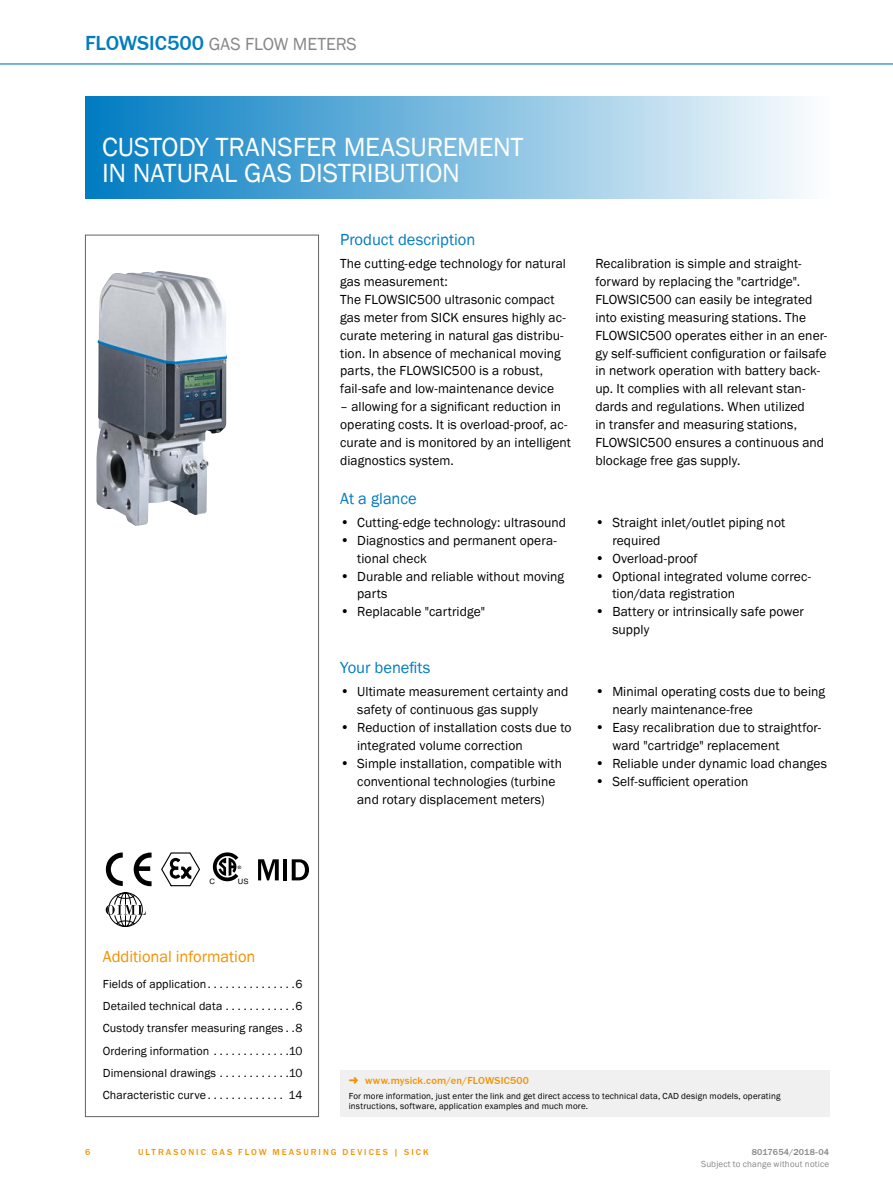
<style>
.page{position:relative;width:893px;height:1188px;background:#fff}
.page>*{position:absolute;margin:0;border:0;box-sizing:border-box;transform-origin:0 0}
.t1{font:27px/25.5px "SICK Franklin";letter-spacing:-.01em;color:#fff}
.t2{font:500 21px "SICK Franklin";color:#007cc2}
.t3{font:18px "SICK Franklin";color:#878787}
.t4{font:16.5px "SICK Franklin";color:#007cc2}
.t5{font:16.5px "SICK Franklin";letter-spacing:-.005em;color:#f39200}
.t6{font:13.5px/17.9px "SICK Franklin";letter-spacing:.005em;color:#000}
.t7{font:12px/22.2px "SICK Franklin";letter-spacing:.01em;color:#000;text-align:justify}
.t8{font:500 10.5px "SICK Franklin";letter-spacing:.02em;color:#f39200}
.t9{font:9px/10.5px "SICK Franklin";letter-spacing:.02em;color:#000}
.t10{font:500 9px "SICK Franklin";letter-spacing:.225em;color:#f39200}
.t11{font:9px "SICK Franklin";letter-spacing:.02em;color:#878787}
.t12{font:500 9px "SICK Franklin";letter-spacing:.025em;color:#878787}
.t13{font:7.35px "Helvetica";color:#000}
.t14{font:4.5px "Helvetica";color:#000}
.s1{font-weight:500;font-size:21px;color:#007cc2}
.s2{font-size:14.25px}
</style>
<div class="page">
<hr style="left:0;top:63px;width:893px;height:2px;background:#007cc2">
<div style="left:85px;top:97px;width:744px;height:102px;background:linear-gradient(to right,#007bc1,#fcfdfe)"></div>
<img style="left:96px;top:271px;width:131px;height:255px">
<svg style="left:106px;top:853px;width:46px;height:33px"></svg>
<svg style="left:161px;top:852px;width:39px;height:34px"></svg>
<svg style="left:213px;top:852px;width:25px;height:29px"></svg>
<svg style="left:258px;top:859px;width:21px;height:21px"></svg>
<hr style="left:283px;top:859px;width:4px;height:21px;background:#000">
<svg style="left:292px;top:859px;width:17px;height:21px"></svg>
<svg style="left:106px;top:893px;width:40px;height:34px"></svg>
<div style="left:85px;top:235px;width:234px;height:882px;border:1px solid #646363"></div>
<div style="left:340px;top:1070px;width:489px;height:47px;background:#f0f0f0"></div>
<h2 class="t2" style="left:85px;top:30px;width:13px">FLOWSIC</h2>
<h3 class="t3" style="left:167px;top:32px;width:90px"><span class="s1">500</span> Gas flow</h3>
<h3 class="t3" style="left:293px;top:32px;width:12px">meters</h3>
<h1 class="t1" style="left:102px;top:135px;width:423px">CUSTODY TRANSFER MEASUREMENT<br>IN NATURAL GAS DISTRIBUTION</h1>
<p class="t4" style="left:340px;top:229px;width:137px">Product description</p>
<p class="t6" style="left:340px;top:255px;width:227px">The cutting-edge technology for natural gas measurement:<br>The FLOWSIC500 ultrasonic compact gas meter from SICK ensures highly ac&shy;curate metering in natural gas distribu&shy;tion. In absence of mechanical moving parts, the FLOWSIC500 is a robust, fail-safe and low-maintenance device</p>
<p class="t6" style="left:340px;top:398px;width:232px">– allowing for a significant reduction in operating costs. It is overload-proof, ac&shy;curate and is monitored by an intelligent diagnostics system.</p>
<p class="t4" style="left:340px;top:488px;width:78px">At a glance</p>
<p class="t6" style="left:340px;top:514px;width:227px"><span class="s2">•</span> Cutting-edge technology: ultrasound</p>
<p class="t6" style="left:357px;top:532px;width:201px;text-indent:-17px"><span class="s2">•</span> Diagnostics and permanent opera&shy;tional check</p>
<p class="t6" style="left:357px;top:567px;width:209px;text-indent:-17px"><span class="s2">•</span> Durable and reliable without moving parts</p>
<p class="t6" style="left:340px;top:603px;width:146px"><span class="s2">•</span> Replacable "cartridge"</p>
<p class="t14" style="left:238px;top:864px;width:5px">®</p>
<p class="t13" style="left:210px;top:877px;width:7px">C</p>
<p class="t13" style="left:238px;top:877px;width:12px">US</p>
<p class="t4" style="left:340px;top:658px;width:92px">Your benefits</p>
<p class="t6" style="left:357px;top:683px;width:213px;text-indent:-17px"><span class="s2">•</span> Ultimate measurement certainty and safety of continuous gas supply</p>
<p class="t6" style="left:357px;top:719px;width:216px;text-indent:-17px"><span class="s2">•</span> Reduction of installation costs due to integrated volume correction</p>
<p class="t6" style="left:357px;top:755px;width:206px;text-indent:-17px"><span class="s2">•</span> Simple installation, compatible with conventional technologies (turbine and rotary displacement meters)</p>
<p class="t6" style="left:595px;top:255px;width:233px">Recalibration is simple and straight&shy;forward by replacing the "cartridge".<br>FLOWSIC500 can easily be integrated into existing measuring stations. The FLOWSIC500 operates either in an ener&shy;gy self-sufficient configuration or failsafe in network operation with battery back&shy;up. It complies with all relevant stan&shy;dards and regulations. When utilized<br>in transfer and measuring stations, FLOWSIC500 ensures a continuous and blockage free gas supply.</p>
<p class="t6" style="left:612px;top:514px;width:174px;text-indent:-17px"><span class="s2">•</span> Straight inlet/outlet piping not required</p>
<p class="t6" style="left:595px;top:549px;width:104px"><span class="s2">•</span> Overload-proof</p>
<p class="t6" style="left:612px;top:567px;width:200px;text-indent:-17px"><span class="s2">•</span> Optional integrated volume correc&shy;tion/data registration</p>
<p class="t6" style="left:612px;top:603px;width:193px;text-indent:-17px"><span class="s2">•</span> Battery or intrinsically safe power supply</p>
<p class="t6" style="left:612px;top:683px;width:214px;text-indent:-17px"><span class="s2">•</span> Minimal operating costs due to being nearly maintenance-free</p>
<p class="t6" style="left:612px;top:719px;width:210px;text-indent:-17px"><span class="s2">•</span> Easy recalibration due to straightfor&shy;ward "cartridge" replacement</p>
<p class="t6" style="left:595px;top:755px;width:233px"><span class="s2">•</span> Reliable under dynamic load changes</p>
<p class="t6" style="left:595px;top:773px;width:155px"><span class="s2">•</span> Self-sufficient operation</p>
<p class="t5" style="left:103px;top:946px;width:154px">Additional information</p>
<p class="t7" style="left:103px;top:973px;width:105px">Fields of application</p>
<p class="t7" style="left:296px;top:973px;width:9px">6</p>
<p class="t7" style="left:103px;top:995px;width:121px">Detailed technical data</p>
<p class="t7" style="left:103px;top:995px;width:201px;text-indent:193px">6<br>Custody transfer measuring ranges 8<br>Ordering information</p>
<p class="t7" style="left:289px;top:1040px;width:15px">10</p>
<p class="t7" style="left:103px;top:1062px;width:115px">Dimensional drawings</p>
<p class="t7" style="left:289px;top:1062px;width:15px">10</p>
<p class="t7" style="left:103px;top:1084px;width:105px">Characteristic curve</p>
<p class="t7" style="left:289px;top:1084px;width:16px">14</p>
<p class="t8" style="left:365px;top:1074px;width:165px">WWW.MYSICK.COM/EN/FLOWSIC500</p>
<p class="t9" style="left:349px;top:1091px;width:433px">For more information, just enter the link and get direct access to technical data, CAD design models, operating instructions, software, application examples and much more.</p>
<p class="t10" style="left:85px;top:1146px;width:7px">6</p>
<p class="t10" style="left:138px;top:1146px;width:273px">ULTRASONIC GAS FLOW MEASU RING DEVICES | SIC</p>
<p class="t10" style="left:423px;top:1146px;width:7px">K</p>
<p class="t12" style="left:752px;top:1146px;width:79px">8017654/2018-04</p>
<p class="t11" style="left:701px;top:1159px;width:130px">Subject to change without notice</p>
</div>
